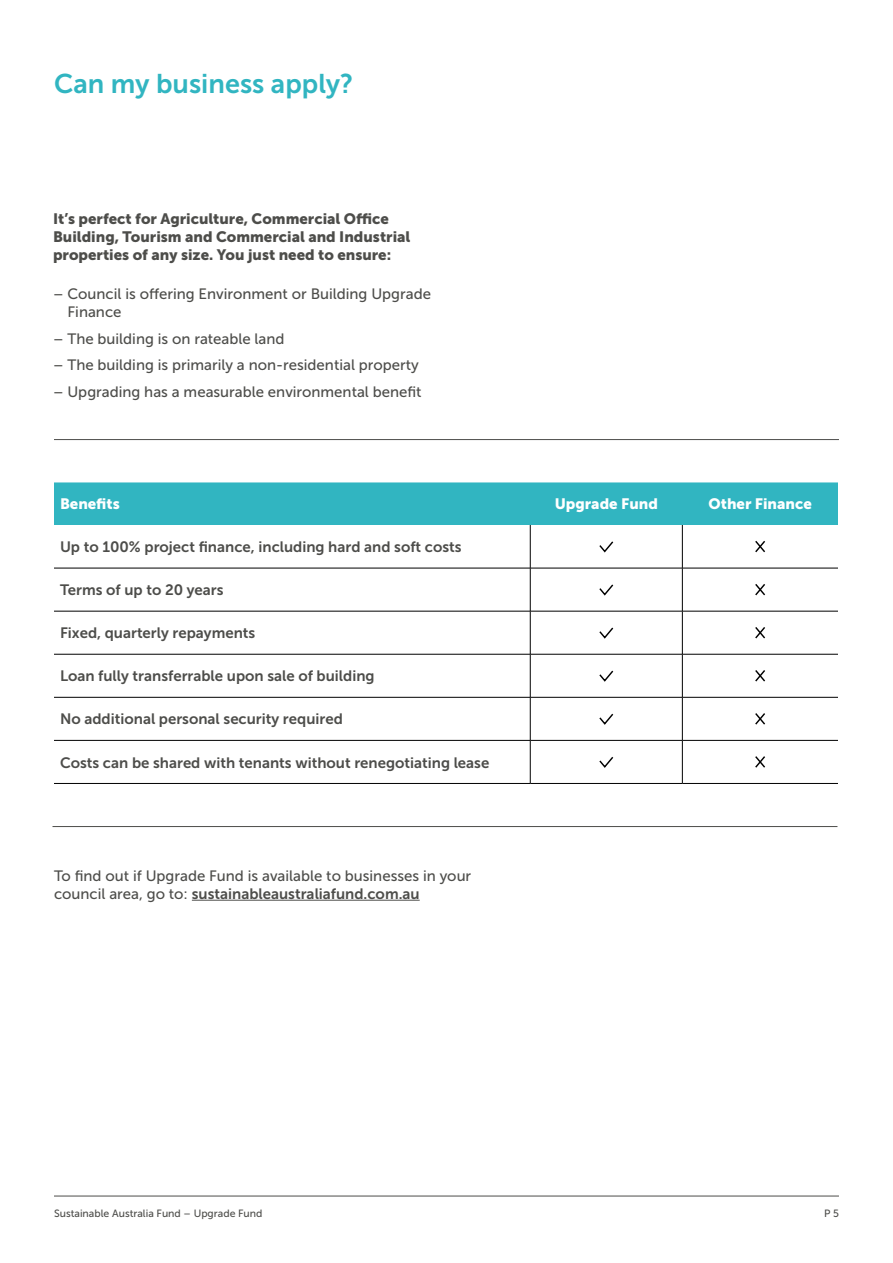
<style>
.page{position:relative;width:893px;height:1263px;background:#fff}
.page>*{position:absolute;margin:0;border:0;box-sizing:border-box;transform-origin:0 0}
.t1{font:27px "Museo Sans 700";color:#31b5c1}
.t2{font:15px "Museo Sans 700";color:#4d4d4a}
.t3{font:15px/18px "Museo Sans 500";color:#4d4d4a}
.t4{font:15px/18px "Museo Sans 900";color:#4d4d4a}
.t5{font:15px "Museo Sans 900";color:#fff}
.t6{font:10.5px "Museo Sans 500";color:#4d4d4a}
.s1{font-family:"Museo Sans 500"}
</style>
<div class="page">
<hr style="left:54px;top:1196px;width:785px;height:1px;background:#4d4d4a">
<hr style="left:54px;top:439px;width:785px;height:1px;background:#4d4d4a">
<div style="left:54px;top:482px;width:784px;height:43px;background:#31b5c1"></div>
<hr style="left:530px;top:525px;width:1px;height:43px;background:#000">
<hr style="left:682px;top:525px;width:1px;height:43px;background:#000">
<hr style="left:54px;top:568px;width:476px;height:1px;background:#000">
<hr style="left:530px;top:568px;width:152px;height:1px;background:#000">
<hr style="left:530px;top:568px;width:1px;height:43px;background:#000">
<hr style="left:682px;top:568px;width:156px;height:1px;background:#000">
<hr style="left:682px;top:568px;width:1px;height:43px;background:#000">
<hr style="left:54px;top:611px;width:476px;height:1px;background:#000">
<hr style="left:530px;top:611px;width:152px;height:1px;background:#000">
<hr style="left:530px;top:611px;width:1px;height:43px;background:#000">
<hr style="left:682px;top:611px;width:156px;height:1px;background:#000">
<hr style="left:682px;top:611px;width:1px;height:43px;background:#000">
<hr style="left:54px;top:654px;width:476px;height:1px;background:#000">
<hr style="left:530px;top:654px;width:152px;height:1px;background:#000">
<hr style="left:530px;top:654px;width:1px;height:43px;background:#000">
<hr style="left:682px;top:654px;width:156px;height:1px;background:#000">
<hr style="left:682px;top:654px;width:1px;height:43px;background:#000">
<hr style="left:54px;top:697px;width:476px;height:1px;background:#000">
<hr style="left:530px;top:697px;width:152px;height:1px;background:#000">
<hr style="left:530px;top:697px;width:1px;height:43px;background:#000">
<hr style="left:682px;top:697px;width:156px;height:1px;background:#000">
<hr style="left:682px;top:697px;width:1px;height:43px;background:#000">
<hr style="left:54px;top:740px;width:476px;height:1px;background:#000">
<hr style="left:530px;top:740px;width:152px;height:1px;background:#000">
<hr style="left:530px;top:740px;width:1px;height:43px;background:#000">
<hr style="left:682px;top:740px;width:156px;height:1px;background:#000">
<hr style="left:682px;top:740px;width:1px;height:43px;background:#000">
<hr style="left:54px;top:783px;width:476px;height:1px;background:#000">
<hr style="left:530px;top:783px;width:152px;height:1px;background:#000">
<hr style="left:682px;top:783px;width:156px;height:1px;background:#000">
<svg style="left:599px;top:541px;width:15px;height:12px"></svg>
<svg style="left:755px;top:540px;width:10px;height:13px"></svg>
<svg style="left:599px;top:584px;width:15px;height:12px"></svg>
<svg style="left:755px;top:584px;width:10px;height:12px"></svg>
<svg style="left:599px;top:627px;width:15px;height:12px"></svg>
<svg style="left:755px;top:627px;width:10px;height:12px"></svg>
<svg style="left:599px;top:670px;width:15px;height:12px"></svg>
<svg style="left:755px;top:670px;width:10px;height:12px"></svg>
<svg style="left:599px;top:713px;width:15px;height:12px"></svg>
<svg style="left:755px;top:713px;width:10px;height:12px"></svg>
<svg style="left:599px;top:756px;width:15px;height:12px"></svg>
<svg style="left:755px;top:756px;width:10px;height:12px"></svg>
<hr style="left:192px;top:900px;width:228px;height:1px;background:#4d4d4a">
<hr style="left:52px;top:826px;width:785px;height:1px;background:#4d4d4a">
<h1 class="t1" style="left:54px;top:68px;width:301px">Can my business apply?</h1>
<p class="t4" style="left:53px;top:210px;width:359px">It’s perfect for Agriculture, Commercial Office<br>Building, Tourism and Commercial and Industrial properties of any size. You just need to ensure:</p>
<p class="t3" style="left:67px;top:285px;width:365px;text-indent:-14px">– Council is offering Environment or Building Upgrade<br>Finance</p>
<p class="t3" style="left:53px;top:329px;width:233px">– The building is on rateable land</p>
<p class="t3" style="left:53px;top:356px;width:367px">– The building is primarily a non-residential property</p>
<p class="t3" style="left:53px;top:383px;width:370px">– Upgrading has a measurable environmental benefit</p>
<p class="t5" style="left:60px;top:496px;width:61px">Benefits</p>
<p class="t5" style="left:555px;top:496px;width:105px">Upgrade Fund</p>
<p class="t5" style="left:708px;top:496px;width:105px">Other Finance</p>
<p class="t2" style="left:60px;top:539px;width:403px">Up to 100% project finance, including hard and soft costs</p>
<p class="t2" style="left:60px;top:582px;width:165px">Terms of up to 20 years</p>
<p class="t2" style="left:60px;top:625px;width:197px">Fixed, quarterly repayments</p>
<p class="t2" style="left:60px;top:668px;width:316px">Loan fully transferrable upon sale of building</p>
<p class="t2" style="left:60px;top:711px;width:284px">No additional personal security required</p>
<p class="t2" style="left:60px;top:754px;width:431px">Costs can be shared with tenants without renegotiating lease</p>
<p class="t3" style="left:54px;top:866px;width:419px">To find out if Upgrade Fund is available to businesses in your</p>
<p class="t2" style="left:54px;top:885px;width:367px"><span class="s1">council area, go to:</span> sustainableaustraliafund.com.au</p>
<p class="t6" style="left:54px;top:1207px;width:210px">Sustainable Australia Fund – Upgrade Fund</p>
<p class="t6" style="left:824px;top:1207px;width:16px">P 5</p>
</div>
